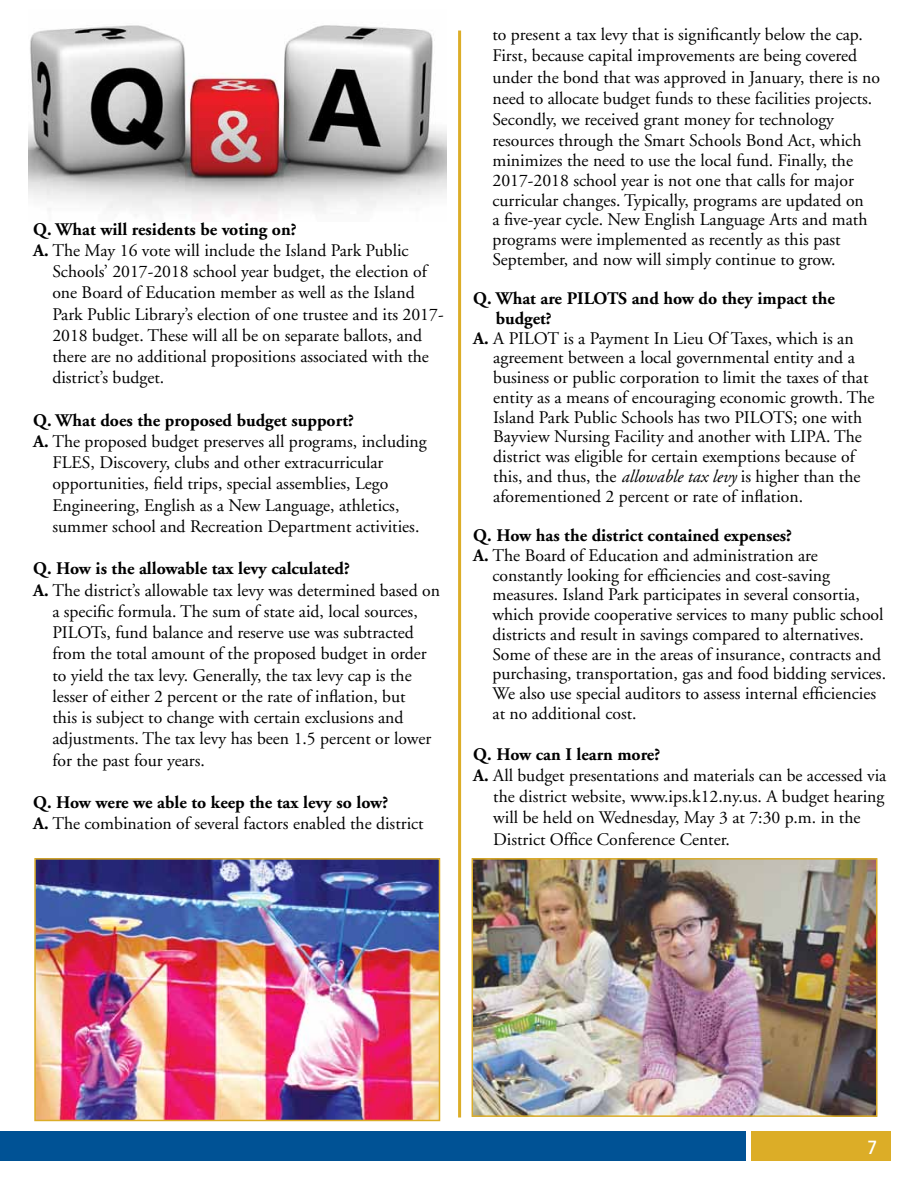
<style>
.page{position:relative;width:918px;height:1188px;background:#fff}
.page>*{position:absolute;margin:0;border:0;box-sizing:border-box;transform-origin:0 0}
.t1{font:500 18px "Avant Garde";color:#fff}
.t2{font:17.7px/20.4px "Adobe Garamond";color:#000}
.t3{font:700 17.7px "Adobe Garamond";color:#000}
.s1{font-weight:700}
.s2{font-style:italic}
</style>
<div class="page">
<img style="left:29px;top:25px;width:418px;height:189px">
<div style="left:752px;top:1132px;width:139px;height:29px;background:#dcad27"></div>
<div style="left:0;top:1132px;width:745px;height:29px;background:#005295"></div>
<img style="left:37px;top:861px;width:400px;height:257px">
<div style="left:34px;top:858px;width:406px;height:263px;border:2px solid #dcad27"></div>
<img style="left:475px;top:861px;width:400px;height:253px">
<div style="left:472px;top:858px;width:406px;height:259px;border:2px solid #dcad27"></div>
<hr style="left:458px;top:31px;width:3px;height:1087px;background:#dcad27">
<p class="t3" style="left:33px;top:219px;width:265px">Q. What will residents be voting on?</p>
<p class="t2" style="left:33px;top:240px;width:377px"><span class="s1">A.</span> The May 16 vote will include the Island Park Public</p>
<p class="t2" style="left:52px;top:262px;width:376px">Schools’ 2017-2018 school year budget, the election of</p>
<p class="t2" style="left:52px;top:283px;width:364px">one Board of Education member as well as the Island</p>
<p class="t2" style="left:52px;top:304px;width:393px">Park Public Library’s election of one trustee and its 2017-</p>
<p class="t2" style="left:52px;top:325px;width:371px">2018 budget. These will all be on separate ballots, and</p>
<p class="t2" style="left:52px;top:347px;width:378px">there are no additional propositions associated with the</p>
<p class="t2" style="left:52px;top:368px;width:113px">district’s budget.</p>
<p class="t3" style="left:33px;top:410px;width:323px">Q. What does the proposed budget support?</p>
<p class="t2" style="left:33px;top:432px;width:395px"><span class="s1">A.</span> The proposed budget preserves all programs, including</p>
<p class="t2" style="left:52px;top:453px;width:333px">FLES, Discovery, clubs and other extracurricular</p>
<p class="t2" style="left:52px;top:474px;width:337px">opportunities, field trips, special assemblies, Lego</p>
<p class="t2" style="left:52px;top:495px;width:349px">Engineering, English as a New Language, athletics,</p>
<p class="t2" style="left:52px;top:517px;width:369px">summer school and Recreation Department activities.</p>
<p class="t3" style="left:33px;top:559px;width:318px">Q. How is the allowable tax levy calculated?</p>
<p class="t2" style="left:33px;top:580px;width:408px"><span class="s1">A.</span> The district’s allowable tax levy was determined based on</p>
<p class="t2" style="left:52px;top:602px;width:367px">a specific formula. The sum of state aid, local sources,</p>
<p class="t2" style="left:52px;top:623px;width:363px">PILOTs, fund balance and reserve use was subtracted</p>
<p class="t2" style="left:52px;top:644px;width:376px">from the total amount of the proposed budget in order</p>
<p class="t2" style="left:52px;top:665px;width:361px">to yield the tax levy. Generally, the tax levy cap is the</p>
<p class="t2" style="left:52px;top:687px;width:355px">lesser of either 2 percent or the rate of inflation, but</p>
<p class="t2" style="left:52px;top:708px;width:353px">this is subject to change with certain exclusions and</p>
<p class="t2" style="left:52px;top:729px;width:381px">adjustments. The tax levy has been 1.5 percent or lower</p>
<p class="t2" style="left:52px;top:750px;width:154px">for the past four years.</p>
<p class="t2" style="left:33px;top:792px;width:392px;line-height:21.3px"><span class="s1">Q. How were we able to keep the tax levy so low?<br>A.</span> The combination of several factors enabled the district</p>
<p class="t2" style="left:493px;top:25px;width:389px">to present a tax levy that is significantly below the cap.<br>First, because capital improvements are being covered under the bond that was approved in January, there is no need to allocate budget funds to these facilities projects.<br>Secondly, we received grant money for technology resources through the Smart Schools Bond Act, which minimizes the need to use the local fund. Finally, the 2017-2018 school year is not one that calls for major curricular changes. Typically, programs are updated on<br>a five-year cycle. New English Language Arts and math programs were implemented as recently as this past September, and now will simply continue to grow.</p>
<p class="t3" style="left:473px;top:289px;width:133px">Q. What are PILOTS</p>
<p class="t3" style="left:632px;top:289px;width:205px">and how do they impact the</p>
<p class="t3" style="left:496px;top:309px;width:58px">budget?</p>
<p class="t2" style="left:473px;top:328px;width:382px"><span class="s1">A.</span> A PILOT is a Payment In Lieu Of Taxes, which is an</p>
<p class="t2" style="left:493px;top:348px;width:363px">agreement between a local governmental entity and a</p>
<p class="t2" style="left:493px;top:368px;width:377px">business or public corporation to limit the taxes of that</p>
<p class="t2" style="left:493px;top:388px;width:383px">entity as a means of encouraging economic growth. The</p>
<p class="t2" style="left:493px;top:407px;width:370px">Island Park Public Schools has two PILOTS; one with</p>
<p class="t2" style="left:493px;top:427px;width:370px">Bayview Nursing Facility and another with LIPA. The</p>
<p class="t2" style="left:493px;top:447px;width:363px">district was eligible for certain exemptions because of</p>
<p class="t2" style="left:493px;top:467px;width:369px">this, and thus, the <span class="s2">allowable tax levy</span> is higher than the</p>
<p class="t2" style="left:493px;top:486px;width:311px">aforementioned 2 percent or rate of inflation.</p>
<p class="t3" style="left:473px;top:526px;width:320px">Q. How has the district contained expenses?</p>
<p class="t2" style="left:473px;top:546px;width:346px"><span class="s1">A.</span> The Board of Education and administration are</p>
<p class="t2" style="left:493px;top:565px;width:339px">constantly looking for efficiencies and cost-saving</p>
<p class="t2" style="left:493px;top:585px;width:369px">measures. Island Park participates in several consortia,</p>
<p class="t2" style="left:493px;top:605px;width:393px">which provide cooperative services to many public school</p>
<p class="t2" style="left:493px;top:624px;width:373px">districts and result in savings compared to alternatives.</p>
<p class="t2" style="left:493px;top:644px;width:390px">Some of these are in the areas of insurance, contracts and</p>
<p class="t2" style="left:493px;top:664px;width:395px">purchasing, transportation, gas and food bidding services.</p>
<p class="t2" style="left:493px;top:684px;width:385px">We also use special auditors to assess internal efficiencies</p>
<p class="t2" style="left:493px;top:703px;width:146px">at no additional cost.</p>
<p class="t3" style="left:473px;top:744px;width:189px">Q. How can I learn more?</p>
<p class="t2" style="left:473px;top:766px;width:415px"><span class="s1">A.</span> All budget presentations and materials can be accessed via</p>
<p class="t2" style="left:493px;top:787px;width:393px">the district website, www.ips.k12.ny.us. A budget hearing</p>
<p class="t2" style="left:493px;top:808px;width:369px">will be held on Wednesday, May 3 at 7:30 p.m. in the</p>
<p class="t2" style="left:493px;top:829px;width:238px">District Office Conference Center.</p>
<p class="t1" style="left:867px;top:1136px;width:11px">7</p>
</div>
